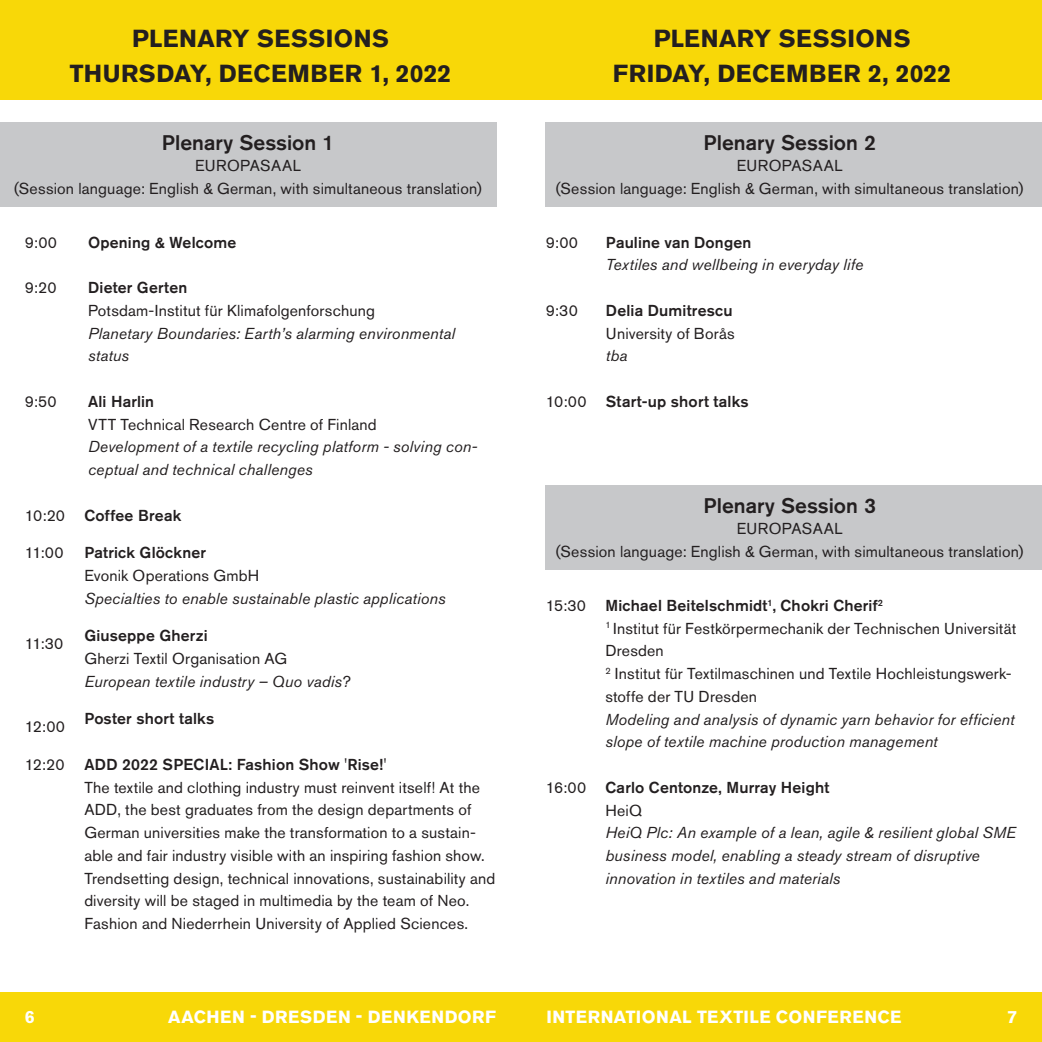
<style>
.page{position:relative;width:1042px;height:1042px;background:#fff}
.page>*{position:absolute;margin:0;border:0;box-sizing:border-box;transform-origin:0 0}
.t1{font:700 24.5px/34.6px "Akzidenz Grotesk Pro";letter-spacing:.02em;color:#231f20;text-align:center}
.t2{font:500 21px "Akzidenz Grotesk Pro";color:#231f20}
.t3{font:700 17.5px "Akzidenz Grotesk Pro";letter-spacing:.03em;color:#fff}
.t4{font:15.75px/22.8px "Akzidenz Grotesk Pro";letter-spacing:.01em;color:#231f20;text-align:center}
.t5{font:italic 15.75px/22.8px "Akzidenz Grotesk Pro";letter-spacing:.01em;color:#231f20}
.t6{font:500 15.75px "Akzidenz Grotesk Pro";letter-spacing:.01em;color:#231f20}
.s1{font-weight:500}
</style>
<div class="page">
<div style="left:505px;top:0;width:537px;height:99px;background:#f8d808"></div>
<div style="left:0;top:0;width:536px;height:99px;background:#f8d808"></div>
<div style="left:507px;top:992px;width:535px;height:50px;background:#f8d808"></div>
<div style="left:0;top:992px;width:535px;height:50px;background:#f8d808"></div>
<div style="left:0;top:122px;width:496px;height:84px;background:#c7c8ca"></div>
<div style="left:546px;top:122px;width:496px;height:84px;background:#c7c8ca"></div>
<div style="left:546px;top:485px;width:496px;height:84px;background:#c7c8ca"></div>
<h1 class="t1" style="left:70px;top:21px;width:383px">PLENARY SESSIONS<br>THURSDAY, DECEMBER 1, 2022</h1>
<h2 class="t2" style="left:162px;top:129px;width:174px">Plenary Session 1</h2>
<p class="t4" style="left:14px;top:154px;width:469px">EUROPASAAL<br>(Session language: English &amp; German, with simultaneous translation)</p>
<p class="t6" style="left:88px;top:232px;width:150px">Opening &amp; Welcome</p>
<p class="t6" style="left:88px;top:277px;width:101px">Dieter Gerten</p>
<p class="t4" style="left:88px;top:299px;width:288px">Potsdam-Institut für Klimafolgenforschung</p>
<p class="t5" style="left:88px;top:321px;width:368px">Planetary Boundaries: Earth’s alarming environmental status</p>
<p class="t6" style="left:88px;top:391px;width:68px">Ali Harlin</p>
<p class="t4" style="left:88px;top:413px;width:290px">VTT Technical Research Centre of Finland</p>
<p class="t5" style="left:88px;top:435px;width:391px">Development of a textile recycling platform - solving con&shy;ceptual and technical challenges</p>
<p class="t4" style="left:25px;top:231px;width:34px">9:00</p>
<p class="t4" style="left:25px;top:276px;width:33px">9:20</p>
<p class="t4" style="left:25px;top:390px;width:33px">9:50</p>
<p class="t4" style="left:25px;top:504px;width:42px">10:20</p>
<p class="t4" style="left:25px;top:541px;width:40px">11:00</p>
<p class="t4" style="left:25px;top:632px;width:40px">11:30</p>
<p class="t4" style="left:25px;top:715px;width:42px">12:00</p>
<p class="t4" style="left:25px;top:753px;width:41px">12:20</p>
<p class="t6" style="left:84px;top:505px;width:98px">Coffee Break</p>
<p class="t6" style="left:84px;top:542px;width:123px">Patrick Glöckner</p>
<p class="t4" style="left:84px;top:564px;width:176px">Evonik Operations GmbH</p>
<p class="t5" style="left:84px;top:586px;width:363px">Specialties to enable sustainable plastic applications</p>
<p class="t6" style="left:84px;top:625px;width:125px">Giuseppe Gherzi</p>
<p class="t4" style="left:84px;top:647px;width:204px">Gherzi Textil Organisation AG</p>
<p class="t5" style="left:84px;top:670px;width:267px">European textile industry – Quo vadis?</p>
<p class="t6" style="left:84px;top:709px;width:131px">Poster short talks</p>
<p class="t6" style="left:84px;top:754px;width:304px">ADD 2022 SPECIAL: Fashion Show 'Rise!'</p>
<p class="t4" style="left:84px;top:776px;width:412px;text-align:left">The textile and clothing industry must reinvent itself! At the ADD, the best graduates from the design departments of German universities make the transformation to a sustain&shy;able and fair industry visible with an inspiring fashion show.<br>Trendsetting design, technical innovations, sustainability and diversity will be staged in multimedia by the team of Neo.<br>Fashion and Niederrhein University of Applied Sciences.</p>
<h1 class="t1" style="left:654px;top:21px;width:258px">PLENARY SESSIONS</h1>
<h1 class="t1" style="left:613px;top:55px;width:340px">FRIDAY, DECEMBER 2, 2022</h1>
<h2 class="t2" style="left:703px;top:129px;width:174px">Plenary Session 2</h2>
<p class="t4" style="left:556px;top:154px;width:469px">EUROPASAAL<br>(Session language: English &amp; German, with simultaneous translation)</p>
<p class="t4" style="left:546px;top:231px;width:34px">9:00</p>
<p class="t4" style="left:546px;top:299px;width:34px">9:30</p>
<p class="t4" style="left:546px;top:390px;width:42px">10:00</p>
<p class="t6" style="left:606px;top:232px;width:147px">Pauline van Dongen</p>
<p class="t5" style="left:606px;top:253px;width:259px">Textiles and wellbeing in everyday life</p>
<p class="t6" style="left:606px;top:300px;width:128px">Delia Dumitrescu</p>
<p class="t4" style="left:606px;top:322px;width:130px">University of Borås</p>
<p class="t5" style="left:606px;top:344px;width:23px">tba</p>
<p class="t6" style="left:606px;top:391px;width:144px">Start-up short talks</p>
<h2 class="t2" style="left:703px;top:492px;width:174px">Plenary Session 3</h2>
<p class="t4" style="left:556px;top:517px;width:469px">EUROPASAAL<br>(Session language: English &amp; German, with simultaneous translation)</p>
<p class="t4" style="left:605px;top:594px;width:412px;text-align:left"><span class="s1">Michael Beitelschmidt</span><sup>1</sup><span class="s1">, Chokri Cherif</span><sup>2<br></sup><sup>1</sup> Institut für Festkörpermechanik der Technischen Universität Dresden<br><sup>2</sup> Institut für Textilmaschinen und Textile Hochleistungswerk&shy;stoffe der TU Dresden</p>
<p class="t5" style="left:605px;top:707px;width:410px">Modeling and analysis of dynamic yarn behavior for efficient slope of textile machine production management</p>
<p class="t6" style="left:605px;top:777px;width:225px">Carlo Centonze, Murray Height</p>
<p class="t4" style="left:605px;top:798px;width:38px">HeiQ</p>
<p class="t5" style="left:605px;top:821px;width:412px">HeiQ Plc: An example of a lean, agile &amp; resilient global SME business model, enabling a steady stream of disruptive innovation in textiles and materials</p>
<p class="t4" style="left:546px;top:594px;width:42px">15:30</p>
<p class="t4" style="left:546px;top:776px;width:42px">16:00</p>
<p class="t3" style="left:25px;top:1005px;width:11px">6</p>
<p class="t3" style="left:168px;top:1005px;width:330px">AACHEN - DRESDEN - DENKENDORF</p>
<p class="t3" style="left:546px;top:1005px;width:357px">INTERNATIONAL TEXTILE CONFERENCE</p>
<p class="t3" style="left:1007px;top:1005px;width:11px">7</p>
</div>
